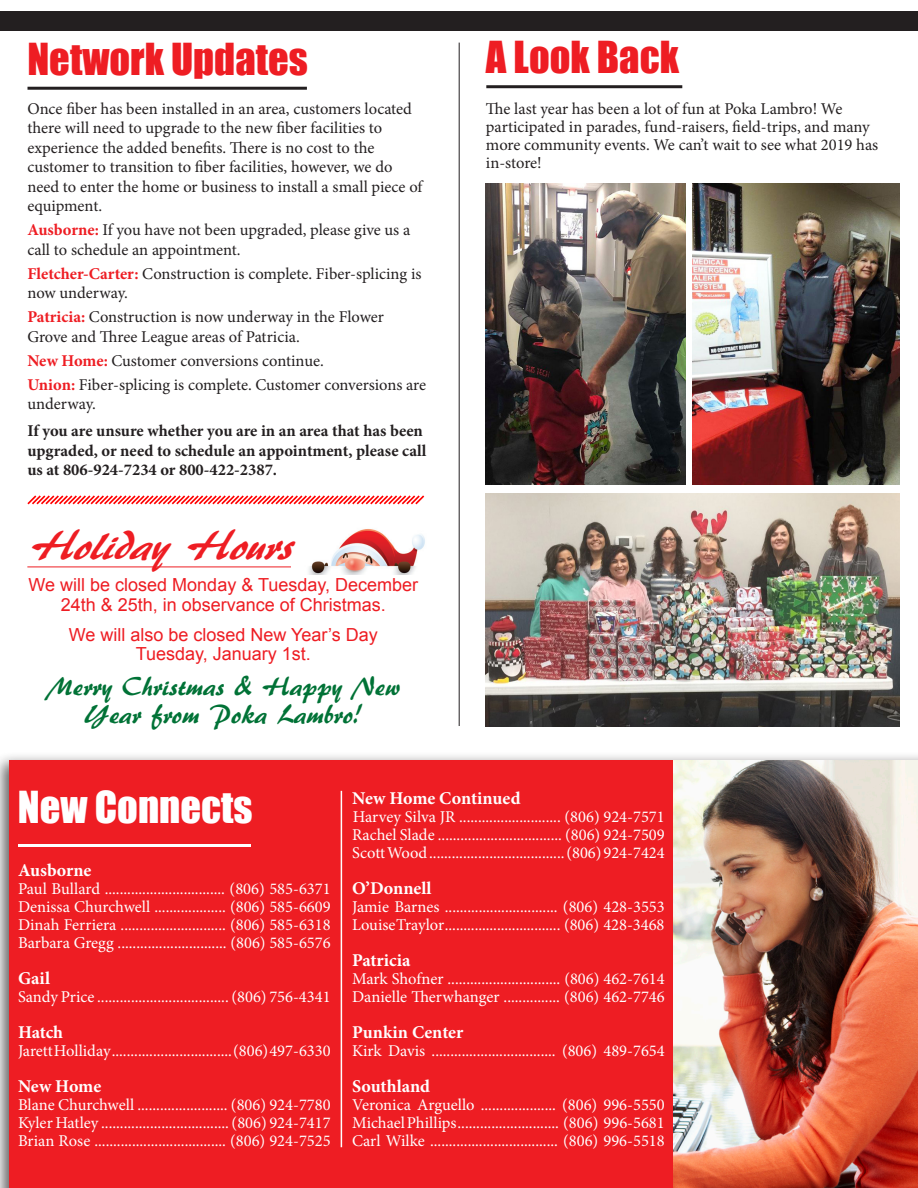
<style>
.page{position:relative;width:918px;height:1188px;background:#fff}
.page>*{position:absolute;margin:0;border:0;box-sizing:border-box;transform-origin:0 0}
.t1{font:italic 43.5px "ARBERKLEY";color:#ee1d23}
.t2{font:40.5px "Impact";color:#ee1d23}
.t3{font:40.5px "Impact";color:#fff}
.t4{font:27px/28.5px "ARBERKLEY";color:#007236;text-align:center}
.t5{font:18px/19.5px "Arial";color:#ee1d23;text-align:center}
.t6{font:700 18px "Minion Pro";color:#fff}
.t7{font:16.5px "Minion Pro";color:#fff}
.t8{font:16.5px/19.5px "Minion Pro";color:#231f20}
.t9{font:700 16.5px/19.5px "Minion Pro";color:#231f20}
.s1{font-weight:700;color:#ee1d23}
</style>
<div class="page">
<img style="left:309px;top:529px;width:116px;height:46px">
<div style="left:0;top:752px;width:918px;height:436px;background:#231f20;opacity:.72"></div>
<div style="left:9px;top:761px;width:909px;height:427px;background:#ee1d23"></div>
<hr style="left:28px;top:87px;width:279px;height:3px;background:#231f20">
<hr style="left:341px;top:791px;width:1px;height:356px;background:#fff">
<hr style="left:18px;top:844px;width:232px;height:3px;background:#fff">
<hr style="left:459px;top:43px;width:1px;height:683px;background:#231f20">
<img style="left:673px;top:761px;width:245px;height:427px">
<hr style="left:27px;top:566px;width:264px;height:1px;background:#ee1d23">
<img style="left:486px;top:183px;width:199px;height:301px">
<img style="left:693px;top:183px;width:206px;height:301px">
<hr style="left:486px;top:85px;width:196px;height:3px;background:#231f20">
<svg style="left:27px;top:495px;width:398px;height:10px"></svg>
<img style="left:486px;top:493px;width:413px;height:233px">
<div style="left:0;top:11px;width:918px;height:19px;background:#231f20"></div>
<p class="t2" style="left:27px;top:27px;width:282px">Network Updates</p>
<p class="t8" style="left:27px;top:99px;width:397px">Once fiber has been installed in an area, customers located there will need to upgrade to the new fiber facilities to experience the added benefits. There is no cost to the customer to transition to fiber facilities, however, we do need to enter the home or business to install a small piece of equipment.</p>
<p class="t8" style="left:27px;top:220px;width:384px"><span class="s1">Ausborne:</span> If you have not been upgraded, please give us a call to schedule an appointment.</p>
<p class="t8" style="left:27px;top:264px;width:396px"><span class="s1">Fletcher-Carter:</span> Construction is complete. Fiber-splicing is now underway.</p>
<p class="t8" style="left:27px;top:307px;width:358px"><span class="s1">Patricia:</span> Construction is now underway in the Flower<br>Grove and Three League areas of Patricia.</p>
<p class="t8" style="left:27px;top:351px;width:298px"><span class="s1">New Home:</span> Customer conversions continue.</p>
<p class="t8" style="left:27px;top:375px;width:400px"><span class="s1">Union:</span> Fiber-splicing is complete. Customer conversions are underway.</p>
<p class="t9" style="left:27px;top:421px;width:401px">If you are unsure whether you are in an area that has been upgraded, or need to schedule an appointment, please call us at 806-924-7234 or 800-422-2387.</p>
<p class="t1" style="left:27px;top:518px;width:281px">HolidayHours</p>
<p class="t5" style="left:29px;top:575px;width:391px">We will be closed Monday &amp; Tuesday, December<br>24th &amp; 25th, in observance of Christmas.</p>
<p class="t5" style="left:69px;top:624px;width:311px">We will also be closed New Year’s Day</p>
<p class="t5" style="left:136px;top:644px;width:177px">Tuesday, January 1st.</p>
<p class="t4" style="left:47px;top:672px;width:355px">Merry Christmas &amp; Happy New<br>Year from Poka Lambro!</p>
<p class="t2" style="left:486px;top:26px;width:195px">A Look Back</p>
<p class="t8" style="left:486px;top:100px;width:394px;line-height:18px">The last year has been a lot of fun at Poka Lambro! We participated in parades, fund-raisers, field-trips, and many more community events. We can’t wait to see what 2019 has in-store!</p>
<p class="t3" style="left:18px;top:776px;width:236px">New Connects</p>
<p class="t6" style="left:18px;top:857px;width:75px">Ausborne</p>
<p class="t7" style="left:18px;top:878px;width:314px">Paul Bullard ................................ (806) 585-6371</p>
<p class="t7" style="left:18px;top:896px;width:314px">Denissa Churchwell ................... (806) 585-6609</p>
<p class="t7" style="left:18px;top:914px;width:314px">Dinah Ferriera ............................ (806) 585-6318</p>
<p class="t7" style="left:18px;top:932px;width:314px">Barbara Gregg ............................. (806) 585-6576</p>
<p class="t6" style="left:18px;top:965px;width:34px">Gail</p>
<p class="t7" style="left:18px;top:986px;width:314px">Sandy Price ................................... (806) 756-4341</p>
<p class="t6" style="left:18px;top:1019px;width:47px">Hatch</p>
<p class="t7" style="left:18px;top:1040px;width:314px">Jarett Holliday ................................ (806) 497-6330</p>
<p class="t6" style="left:18px;top:1073px;width:85px">New Home</p>
<p class="t7" style="left:18px;top:1094px;width:314px">Blane Churchwell ........................ (806) 924-7780</p>
<p class="t7" style="left:18px;top:1112px;width:314px">Kyler Hatley .................................. (806) 924-7417</p>
<p class="t7" style="left:18px;top:1130px;width:314px">Brian Rose ................................... (806) 924-7525</p>
<p class="t6" style="left:352px;top:785px;width:170px">New Home Continued</p>
<p class="t7" style="left:353px;top:806px;width:313px">Harvey Silva JR ........................... (806) 924-7571</p>
<p class="t7" style="left:352px;top:824px;width:314px">Rachel Slade ................................. (806) 924-7509</p>
<p class="t7" style="left:352px;top:842px;width:314px">Scott Wood .................................... (806) 924-7424</p>
<p class="t6" style="left:352px;top:875px;width:81px">O’Donnell</p>
<p class="t7" style="left:352px;top:896px;width:314px">Jamie Barnes .............................. (806) 428-3553</p>
<p class="t7" style="left:352px;top:914px;width:314px">Louise Traylor ............................... (806) 428-3468</p>
<p class="t6" style="left:352px;top:947px;width:60px">Patricia</p>
<p class="t7" style="left:352px;top:968px;width:314px">Mark Shofner .............................. (806) 462-7614</p>
<p class="t7" style="left:352px;top:986px;width:314px">Danielle Therwhanger ............... (806) 462-7746</p>
<p class="t6" style="left:352px;top:1019px;width:113px">Punkin Center</p>
<p class="t7" style="left:352px;top:1040px;width:314px">Kirk Davis ................................. (806) 489-7654</p>
<p class="t6" style="left:352px;top:1073px;width:80px">Southland</p>
<p class="t7" style="left:352px;top:1094px;width:314px">Veronica Arguello .................... (806) 996-5550</p>
<p class="t7" style="left:352px;top:1112px;width:314px">Michael Phillips ........................... (806) 996-5681</p>
<p class="t7" style="left:352px;top:1130px;width:314px">Carl Wilke .................................. (806) 996-5518</p>
</div>
